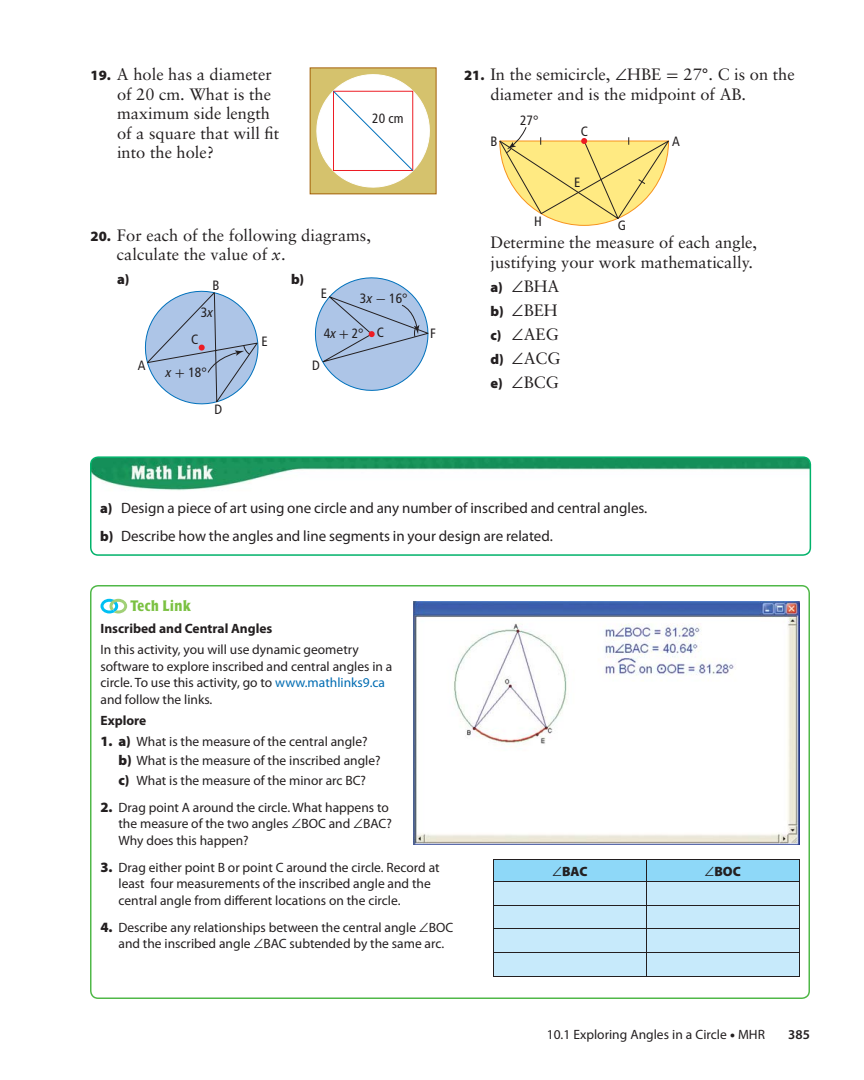
<style>
.page{position:relative;width:864px;height:1080px;background:#fff}
.page>*{position:absolute;margin:0;border:0;box-sizing:border-box;transform-origin:0 0}
.t1{font:16.5px/19.5px "Sabon";color:#231f20}
.t2{font:15px/28.5px "Myriad Pro";color:#231f20}
.t3{font:700 15px "Poppl Laudatio";letter-spacing:.05em;color:#7bc142;scale:.8 1}
.t4{font:900 14.25px "Myriad Pro";color:#231f20}
.t5{font:13.5px/16.5px "Myriad Pro";color:#231f20}
.t6{font:condensed 13.5px "Frutiger";color:#231f20}
.t7{font:900 13.5px "Myriad Pro";color:#231f20}
.t8{font:700 13.5px "Myriad Pro";color:#231f20}
.t9{font:600 13.5px "Myriad Pro";color:#231f20}
.s1{font-family:"Myriad Pro";font-weight:900;font-size:14.25px}
.s2{font-style:italic}
.s3{font-family:"Frutiger Cn Italics";font-stretch:normal}
.s4{font-family:"Uni Math";font-stretch:normal}
.s5{font-family:"Uni Math"}
.s6{font-weight:900;font-size:14.25px}
.s7{font-weight:700}
.s8{color:#006cb2}
.s9{font-family:"Uni Math";font-weight:400}
.s10{font-weight:900}
</style>
<div class="page">
<svg style="left:90px;top:456px;width:721px;height:100px"></svg>
<svg style="left:90px;top:585px;width:720px;height:414px"></svg>
<svg style="left:309px;top:67px;width:128px;height:128px"></svg>
<svg style="left:144px;top:290px;width:115px;height:115px"></svg>
<svg style="left:314px;top:277px;width:115px;height:114px"></svg>
<svg style="left:499px;top:127px;width:171px;height:99px"></svg>
<img style="left:414px;top:601px;width:386px;height:244px">
<p class="t1" style="left:91px;top:66px;width:183px"><span class="s1">19.</span> A hole has a diameter</p>
<p class="t1" style="left:117px;top:86px;width:164px">of 20 cm. What is the maximum side length of a square that will fit into the hole?</p>
<p class="t6" style="left:372px;top:113px;width:33px">20 cm</p>
<p class="t1" style="left:117px;top:227px;width:255px;text-indent:-26px"><span class="s1">20.</span> For each of the following diagrams, calculate the value of <span class="s2">x</span>.</p>
<p class="t4" style="left:117px;top:274px;width:14px">a)</p>
<p class="t6" style="left:212px;top:280px;width:9px">B</p>
<p class="t4" style="left:291px;top:274px;width:15px">b)</p>
<p class="t6" style="left:321px;top:288px;width:8px">E</p>
<p class="t6" style="left:360px;top:293px;width:49px">3<span class="s3">x</span> <span class="s4">-</span> 16°</p>
<p class="t6" style="left:138px;top:360px;width:9px">A</p>
<p class="t6" style="left:201px;top:307px;width:14px">3<span class="s3">x</span></p>
<p class="t6" style="left:191px;top:334px;width:9px">C</p>
<p class="t6" style="left:262px;top:336px;width:8px">E</p>
<p class="t6" style="left:166px;top:366px;width:43px"><span class="s3">x</span> <span class="s4">+</span> 18°</p>
<p class="t6" style="left:214px;top:404px;width:9px">D</p>
<p class="t6" style="left:324px;top:327px;width:41px">4<span class="s3">x</span> <span class="s4">+</span> 2°</p>
<p class="t6" style="left:312px;top:360px;width:9px">D</p>
<p class="t6" style="left:377px;top:327px;width:9px">C</p>
<p class="t6" style="left:430px;top:328px;width:7px">F</p>
<p class="t1" style="left:490px;top:66px;width:306px;text-indent:-26px"><span class="s1">21.</span> In the semicircle, <span class="s5">∠</span>HBE <span class="s5">=</span> 27°. C is on the diameter and is the midpoint of AB.</p>
<p class="t6" style="left:520px;top:115px;width:20px">27°</p>
<p class="t6" style="left:581px;top:126px;width:9px">C</p>
<p class="t6" style="left:491px;top:135px;width:9px">B</p>
<p class="t6" style="left:672px;top:135px;width:9px">A</p>
<p class="t6" style="left:534px;top:216px;width:9px">H</p>
<p class="t6" style="left:574px;top:177px;width:8px">E</p>
<p class="t6" style="left:618px;top:220px;width:10px">G</p>
<p class="t1" style="left:490px;top:234px;width:268px">Determine the measure of each angle, justifying your work mathematically.</p>
<p class="t1" style="left:490px;top:275px;width:71px;line-height:24px"><span class="s1">a)</span> <span class="s5">∠</span>BHA <span class="s1">b)</span> <span class="s5">∠</span>BEH <span class="s1">c)</span> <span class="s5">∠</span>AEG <span class="s1">d)</span> <span class="s5">∠</span>ACG <span class="s1">e)</span> <span class="s5">∠</span>BCG</p>
<p class="t2" style="left:100px;top:495px;width:549px"><span class="s6">a)</span> Design a piece of art using one circle and any number of inscribed and central angles. <span class="s6">b)</span> Describe how the angles and line segments in your design are related.</p>
<p class="t3" style="left:130px;top:600px;width:77px">Tech Link</p>
<p class="t5" style="left:100px;top:619px;width:260px;line-height:21px"><span class="s7">Inscribed and Central Angles<br></span>In this activity, you will use dynamic geometry</p>
<p class="t5" style="left:100px;top:659px;width:293px">software to explore inscribed and central angles in a circle. To use this activity, go to <span class="s8">www.mathlinks9.ca </span>and follow the links.</p>
<p class="t8" style="left:100px;top:715px;width:47px">Explore</p>
<p class="t5" style="left:119px;top:733px;width:264px;line-height:19.5px;text-indent:-18px"><span class="s6">1. a)</span> What is the measure of the central angle? <span class="s6">b)</span> What is the measure of the inscribed angle? <span class="s6">c)</span> What is the measure of the minor arc BC?</p>
<p class="t5" style="left:119px;top:800px;width:275px;text-indent:-18px"><span class="s6">2.</span> Drag point A around the circle. What happens to the measure of the two angles <span class="s5">∠</span>BOC and <span class="s5">∠</span>BAC?<br>Why does this happen?</p>
<p class="t5" style="left:100px;top:860px;width:341px"><span class="s6">3.</span> Drag either point B or point C around the circle. Record at</p>
<p class="t7" style="left:552px;top:866px;width:37px"><span class="s9">∠</span>BAC</p>
<p class="t7" style="left:704px;top:866px;width:38px"><span class="s9">∠</span>BOC</p>
<p class="t5" style="left:118px;top:877px;width:314px">least four measurements of the inscribed angle and the central angle from different locations on the circle.</p>
<p class="t5" style="left:119px;top:920px;width:336px;text-indent:-18px"><span class="s6">4.</span> Describe any relationships between the central angle <span class="s5">∠</span>BOC and the inscribed angle <span class="s5">∠</span>BAC subtended by the same arc.</p>
<p class="t5" style="left:547px;top:1028px;width:220px">10.1 Exploring Angles in a Circle <span class="s10">•</span> MHR</p>
<p class="t9" style="left:788px;top:1030px;width:23px">385</p>
</div>
